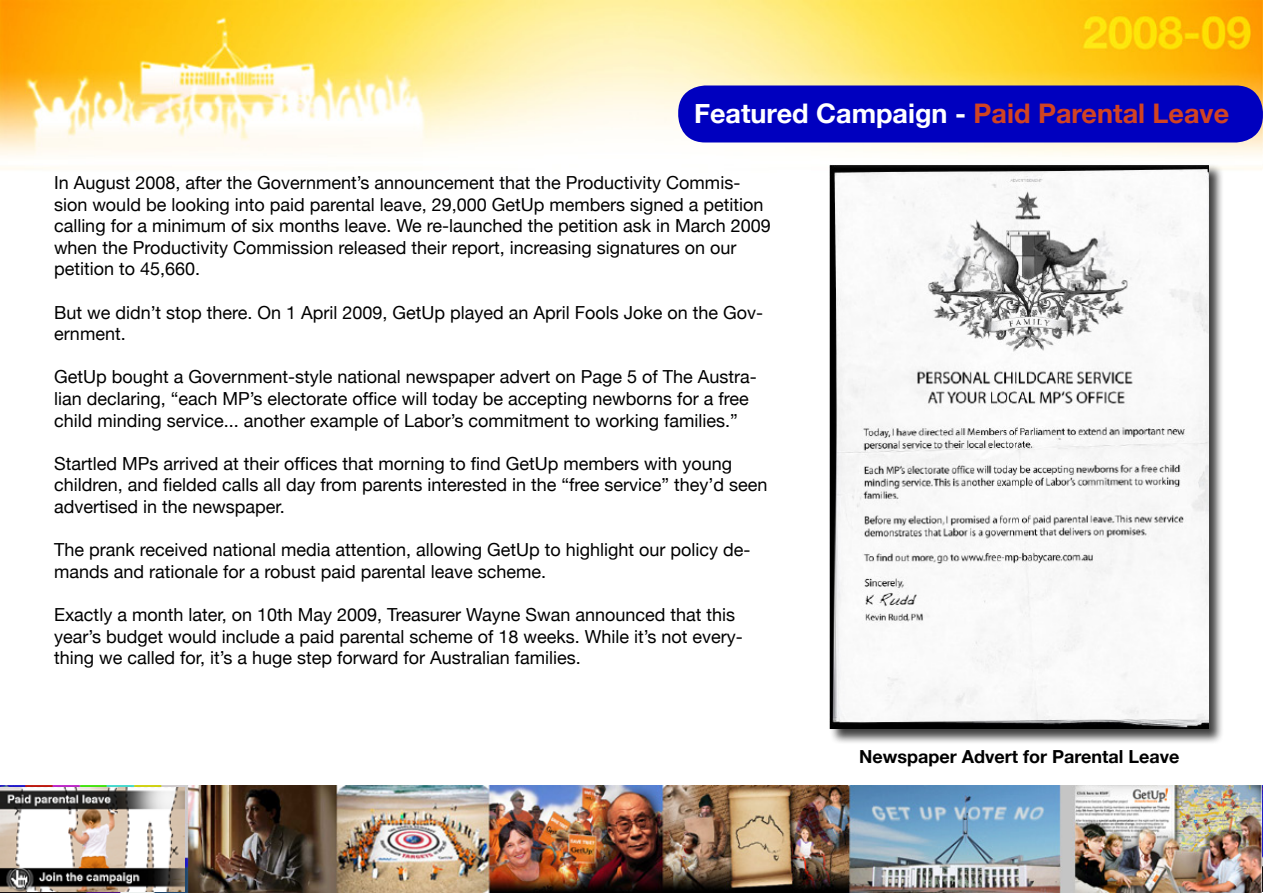
<style>
.page{position:relative;width:1263px;height:893px;background:#fff}
.page>*{position:absolute;margin:0;border:0;box-sizing:border-box;transform-origin:0 0}
.t1{font:700 27px "Helvetica Neue";color:#fff}
.t2{font:18px/21.6px "Helvetica Neue";color:#000}
.t3{font:700 18px "Helvetica Neue";color:#000}
.s1{color:#d14322}
</style>
<div class="page">
<img style="left:0;top:0;width:1262px;height:893px">
<img style="left:0;top:786px;width:1262px;height:106px">
<img style="left:1262px;top:0;width:1px;height:892px">
<img style="left:1262px;top:785px;width:1px;height:106px">
<div style="left:678px;top:86px;width:585px;height:56px;background:#0000bf;border-radius:27px"></div>
<div style="left:829px;top:163px;width:396px;height:581px;background:#000;opacity:.75"></div>
<img style="left:830px;top:164px;width:379px;height:565px">
<img style="left:0;top:788px;width:184px;height:103px">
<h1 class="t1" style="left:694px;top:96px;width:537px">Featured Campaign - <span class="s1">Paid Parental Leave</span></h1>
<p class="t2" style="left:54px;top:172px;width:718px">In August 2008, after the Government’s announcement that the Productivity Commis&shy;sion would be looking into paid parental leave, 29,000 GetUp members signed a petition calling for a minimum of six months leave. We re-launched the petition ask in March 2009 when the Productivity Commission released their report, increasing signatures on our petition to 45,660.</p>
<p class="t2" style="left:54px;top:301px;width:711px">But we didn’t stop there. On 1 April 2009, GetUp played an April Fools Joke on the Gov&shy;ernment.</p>
<p class="t2" style="left:54px;top:366px;width:704px">GetUp bought a Government-style national newspaper advert on Page 5 of The Austra&shy;lian declaring, “each MP’s electorate office will today be accepting newborns for a free child minding service... another example of Labor’s commitment to working families.”</p>
<p class="t2" style="left:54px;top:452px;width:715px">Startled MPs arrived at their offices that morning to find GetUp members with young children, and fielded calls all day from parents interested in the “free service” they’d seen advertised in the newspaper.</p>
<p class="t2" style="left:54px;top:539px;width:698px">The prank received national media attention, allowing GetUp to highlight our policy de&shy;mands and rationale for a robust paid parental leave scheme.</p>
<p class="t2" style="left:54px;top:604px;width:690px">Exactly a month later, on 10th May 2009, Treasurer Wayne Swan announced that this year’s budget would include a paid parental scheme of 18 weeks. While it’s not every&shy;thing we called for, it’s a huge step forward for Australian families.</p>
<p class="t3" style="left:859px;top:745px;width:322px">Newspaper Advert for Parental Leave</p>
</div>
